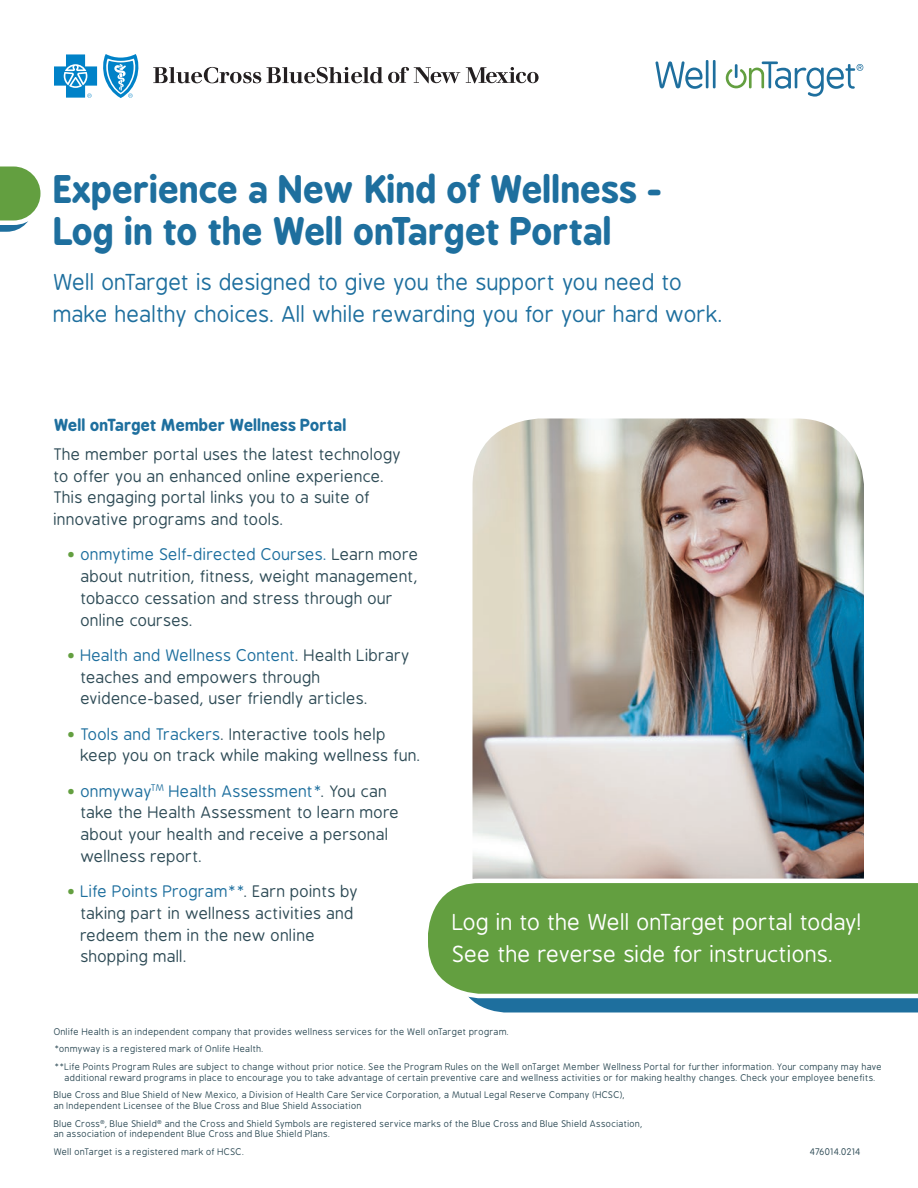
<style>
.page{position:relative;width:918px;height:1188px;background:#fff}
.page>*{position:absolute;margin:0;border:0;box-sizing:border-box;transform-origin:0 0}
.t1{font:700 36px/42px "B Preplay";letter-spacing:.005em;color:#1e6f9e}
.t2{font:21.75px/32.2px "B Preplay";color:#1e6f9e}
.t3{font:21.75px/31.5px "B Preplay";color:#fff}
.t4{font:15.75px/21.8px "B Preplay";letter-spacing:.01em;color:#2e4b56}
.t5{font:700 15.75px "B Preplay";letter-spacing:.015em;color:#1e6f9e}
.t6{font:9px/10.8px "B Preplay";letter-spacing:.03em;color:#2e4b56}
.t7{font:9px "B Preplay";letter-spacing:.01em;color:#2e4b56}
.s1{color:#639f40}
.s2{color:#1e6f9e}
</style>
<div class="page">
<svg style="left:0;top:166px;width:41px;height:66px"></svg>
<img style="left:472px;top:418px;width:392px;height:461px">
<svg style="left:469px;top:998px;width:449px;height:14px;background:#2774a1"></svg>
<svg style="left:428px;top:883px;width:490px;height:115px;background:#6da54d"></svg>
<svg style="left:153px;top:67px;width:108px;height:16px"></svg>
<svg style="left:267px;top:67px;width:193px;height:16px"></svg>
<svg style="left:466px;top:67px;width:73px;height:16px"></svg>
<svg style="left:54px;top:54px;width:85px;height:44px"></svg>
<svg style="left:656px;top:61px;width:46px;height:28px"></svg>
<hr style="left:706px;top:60px;width:2px;height:28px;background:#1e6f9e">
<hr style="left:713px;top:60px;width:3px;height:28px;background:#1e6f9e">
<svg style="left:726px;top:61px;width:137px;height:36px"></svg>
<p class="t1" style="left:54px;top:169px;width:609px">Experience a New Kind of Wellness -<br>Log in to the Well onTarget Portal</p>
<p class="t2" style="left:54px;top:266px;width:671px">Well onTarget is designed to give you the support you need to make healthy choices. All while rewarding you for your hard work.</p>
<p class="t5" style="left:54px;top:416px;width:294px">Well onTarget Member Wellness Portal</p>
<p class="t4" style="left:54px;top:444px;width:349px">The member portal uses the latest technology to offer you an enhanced online experience.<br>This engaging portal links you to a suite of innovative programs and tools.</p>
<p class="t4" style="left:81px;top:544px;width:340px;text-indent:-14px"><span class="s1">•</span> <span class="s2">onmytime Self-directed Courses.</span> Learn more about nutrition, fitness, weight management, tobacco cessation and stress through our online courses.</p>
<p class="t4" style="left:81px;top:645px;width:331px;text-indent:-14px"><span class="s1">•</span> <span class="s2">Health and Wellness Content</span>. Health Library teaches and empowers through evidence-based, user friendly articles.</p>
<p class="t4" style="left:81px;top:724px;width:342px;text-indent:-14px"><span class="s1">•</span> <span class="s2">Tools and Trackers</span>. Interactive tools help keep you on track while making wellness fun.</p>
<p class="t4" style="left:81px;top:781px;width:321px;text-indent:-14px"><span class="s1">•</span> <span class="s2">onmyway</span><sup>TM</sup> <span class="s2">Health Assessment*</span>. You can take the Health Assessment to learn more about your health and receive a personal wellness report.</p>
<p class="t4" style="left:81px;top:881px;width:279px;text-indent:-14px"><span class="s1">•</span> <span class="s2">Life Points Program**</span>. Earn points by taking part in wellness activities and redeem them in the new online shopping mall.</p>
<p class="t3" style="left:453px;top:907px;width:411px">Log in to the Well onTarget portal today!<br>See the reverse side for instructions.</p>
<p class="t6" style="left:54px;top:1026px;width:457px">Onlife Health is an independent company that provides wellness services for the Well onTarget program.</p>
<p class="t6" style="left:54px;top:1044px;width:211px">*onmyway is a registered mark of Onlife Health.</p>
<p class="t6" style="left:54px;top:1062px;width:830px;text-align:center">**Life Points Program Rules are subject to change without prior notice. See the Program Rules on the Well onTarget Member Wellness Portal for further information. Your company may have additional reward programs in place to encourage you to take advantage of certain preventive care and wellness activities or for making healthy changes. Check your employee benefits.</p>
<p class="t6" style="left:54px;top:1090px;width:573px">Blue Cross and Blue Shield of New Mexico, a Division of Health Care Service Corporation, a Mutual Legal Reserve Company (HCSC), an Independent Licensee of the Blue Cross and Blue Shield Association</p>
<p class="t6" style="left:54px;top:1118px;width:591px">Blue Cross<sup>®</sup>, Blue Shield<sup>®</sup> and the Cross and Shield Symbols are registered service marks of the Blue Cross and Blue Shield Association, an association of independent Blue Cross and Blue Shield Plans.</p>
<p class="t6" style="left:54px;top:1147px;width:192px">Well onTarget is a registered mark of HCSC.</p>
<p class="t7" style="left:810px;top:1147px;width:52px">476014.0214</p>
</div>
